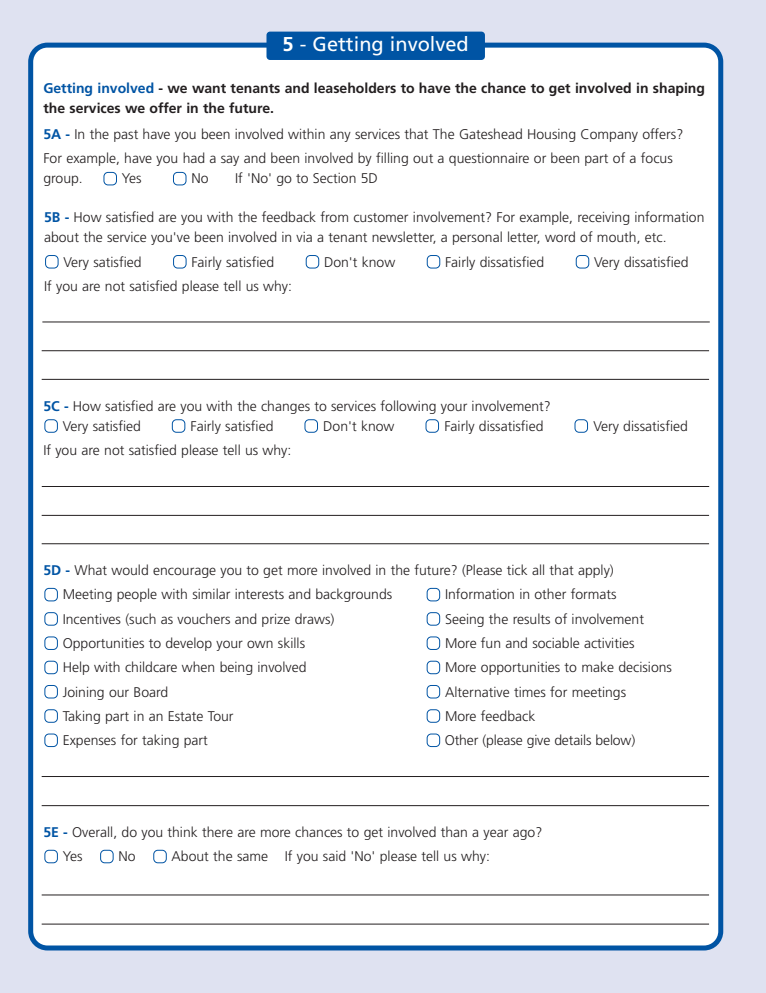
<style>
.page{position:relative;width:766px;height:993px;background:#fff}
.page>*{position:absolute;margin:0;border:0;box-sizing:border-box;transform-origin:0 0}
.t1{font:20px "Frutiger";color:#fff}
.t2{font:300 14px/24.3px "Frutiger";color:#231f20}
.t3{font:700 14px/20px "Frutiger";color:#231f20}
.s1{font-weight:700}
.s2{color:#0054a4}
.s3{font-weight:700;color:#0054a4}
</style>
<div class="page">
<div style="left:0;top:0;width:765px;height:992px;background:#dfe2f1"></div>
<div style="left:28px;top:43px;width:695px;height:907px;background:#fff"></div>
<svg style="left:173px;top:172px;width:13px;height:13px"></svg>
<svg style="left:103px;top:172px;width:14px;height:13px"></svg>
<svg style="left:153px;top:849px;width:14px;height:14px"></svg>
<svg style="left:100px;top:849px;width:14px;height:14px"></svg>
<svg style="left:44px;top:849px;width:14px;height:14px"></svg>
<hr style="left:42px;top:894px;width:666px;height:1px;background:#231f20">
<svg style="left:426px;top:733px;width:14px;height:13px"></svg>
<svg style="left:44px;top:733px;width:14px;height:13px"></svg>
<svg style="left:426px;top:709px;width:14px;height:13px"></svg>
<svg style="left:44px;top:709px;width:14px;height:13px"></svg>
<svg style="left:426px;top:684px;width:14px;height:14px"></svg>
<svg style="left:44px;top:684px;width:14px;height:14px"></svg>
<svg style="left:426px;top:660px;width:14px;height:14px"></svg>
<svg style="left:44px;top:660px;width:14px;height:14px"></svg>
<svg style="left:426px;top:636px;width:14px;height:13px"></svg>
<svg style="left:44px;top:636px;width:14px;height:13px"></svg>
<svg style="left:426px;top:612px;width:14px;height:13px"></svg>
<svg style="left:44px;top:612px;width:14px;height:13px"></svg>
<svg style="left:426px;top:587px;width:14px;height:14px"></svg>
<svg style="left:44px;top:587px;width:14px;height:14px"></svg>
<svg style="left:575px;top:255px;width:14px;height:13px"></svg>
<svg style="left:426px;top:255px;width:14px;height:13px"></svg>
<svg style="left:305px;top:255px;width:14px;height:13px"></svg>
<svg style="left:173px;top:255px;width:13px;height:13px"></svg>
<svg style="left:45px;top:255px;width:14px;height:13px"></svg>
<hr style="left:42px;top:322px;width:667px;height:1px;background:#231f20">
<hr style="left:42px;top:486px;width:667px;height:1px;background:#231f20">
<svg style="left:574px;top:419px;width:14px;height:13px"></svg>
<svg style="left:425px;top:419px;width:14px;height:13px"></svg>
<svg style="left:304px;top:419px;width:14px;height:13px"></svg>
<svg style="left:172px;top:419px;width:13px;height:13px"></svg>
<svg style="left:44px;top:419px;width:14px;height:13px"></svg>
<div style="left:266px;top:32px;width:219px;height:28px;background:#0054a4;border-radius:4px"></div>
<hr style="left:42px;top:350px;width:666px;height:1px;background:#231f20">
<hr style="left:42px;top:379px;width:666px;height:1px;background:#231f20">
<hr style="left:42px;top:515px;width:666px;height:1px;background:#231f20">
<hr style="left:42px;top:543px;width:666px;height:1px;background:#231f20">
<hr style="left:42px;top:923px;width:666px;height:1px;background:#231f20">
<hr style="left:42px;top:776px;width:666px;height:1px;background:#231f20">
<hr style="left:42px;top:805px;width:666px;height:1px;background:#231f20">
<h1 class="t1" style="left:282px;top:36px;width:188px"><span class="s1">5</span> - Getting involved</h1>
<p class="t3" style="left:43px;top:80px;width:663px"><span class="s2">Getting involved</span> - we want tenants and leaseholders to have the chance to get involved in shaping the services we offer in the future.</p>
<p class="t2" style="left:43px;top:123px;width:641px"><span class="s3">5A -</span> In the past have you been involved within any services that The Gateshead Housing Company offers?<br>For example, have you had a say and been involved by filling out a questionnaire or been part of a focus</p>
<p class="t2" style="left:43px;top:167px;width:41px">group.</p>
<p class="t2" style="left:122px;top:167px;width:21px">Yes</p>
<p class="t2" style="left:191px;top:167px;width:19px">No</p>
<p class="t2" style="left:235px;top:167px;width:144px">If 'No' go to Section 5D</p>
<p class="t2" style="left:44px;top:208px;width:661px;line-height:20px"><span class="s3">5B -</span> How satisfied are you with the feedback from customer involvement? For example, receiving information about the service you've been involved in via a tenant newsletter, a personal letter, word of mouth, etc.</p>
<p class="t2" style="left:63px;top:250px;width:80px">Very satisfied</p>
<p class="t2" style="left:191px;top:250px;width:84px">Fairly satisfied</p>
<p class="t2" style="left:324px;top:250px;width:73px">Don't know</p>
<p class="t2" style="left:445px;top:250px;width:101px">Fairly dissatisfied</p>
<p class="t2" style="left:594px;top:250px;width:96px">Very dissatisfied</p>
<p class="t2" style="left:44px;top:275px;width:249px">If you are not satisfied please tell us why:</p>
<p class="t2" style="left:63px;top:397px;width:489px;line-height:20px;text-indent:-19px"><span class="s3">5C -</span> How satisfied are you with the changes to services following your involvement?<br>Very satisfied</p>
<p class="t2" style="left:190px;top:414px;width:84px">Fairly satisfied</p>
<p class="t2" style="left:323px;top:414px;width:73px">Don't know</p>
<p class="t2" style="left:444px;top:414px;width:101px">Fairly dissatisfied</p>
<p class="t2" style="left:593px;top:414px;width:96px">Very dissatisfied</p>
<p class="t2" style="left:43px;top:439px;width:249px">If you are not satisfied please tell us why:</p>
<p class="t2" style="left:63px;top:559px;width:552px;text-indent:-19px"><span class="s3">5D -</span> What would encourage you to get more involved in the future? (Please tick all that apply)<br>Meeting people with similar interests and backgrounds</p>
<p class="t2" style="left:445px;top:583px;width:173px">Information in other formats</p>
<p class="t2" style="left:63px;top:607px;width:273px">Incentives (such as vouchers and prize draws)</p>
<p class="t2" style="left:445px;top:607px;width:200px">Seeing the results of involvement</p>
<p class="t2" style="left:63px;top:631px;width:244px">Opportunities to develop your own skills</p>
<p class="t2" style="left:445px;top:631px;width:191px">More fun and sociable activities</p>
<p class="t2" style="left:63px;top:656px;width:245px">Help with childcare when being involved</p>
<p class="t2" style="left:445px;top:656px;width:228px">More opportunities to make decisions</p>
<p class="t2" style="left:63px;top:680px;width:107px">Joining our Board</p>
<p class="t2" style="left:445px;top:680px;width:183px">Alternative times for meetings</p>
<p class="t2" style="left:63px;top:704px;width:172px">Taking part in an Estate Tour</p>
<p class="t2" style="left:445px;top:704px;width:92px">More feedback</p>
<p class="t2" style="left:63px;top:728px;width:147px">Expenses for taking part</p>
<p class="t2" style="left:444px;top:728px;width:192px">Other (please give details below)</p>
<p class="t2" style="left:63px;top:820px;width:481px;text-indent:-19px"><span class="s3">5E -</span> Overall, do you think there are more chances to get involved than a year ago?<br>Yes</p>
<p class="t2" style="left:118px;top:845px;width:19px">No</p>
<p class="t2" style="left:171px;top:845px;width:320px">About the same If you said 'No' please tell us why:</p>
</div>
